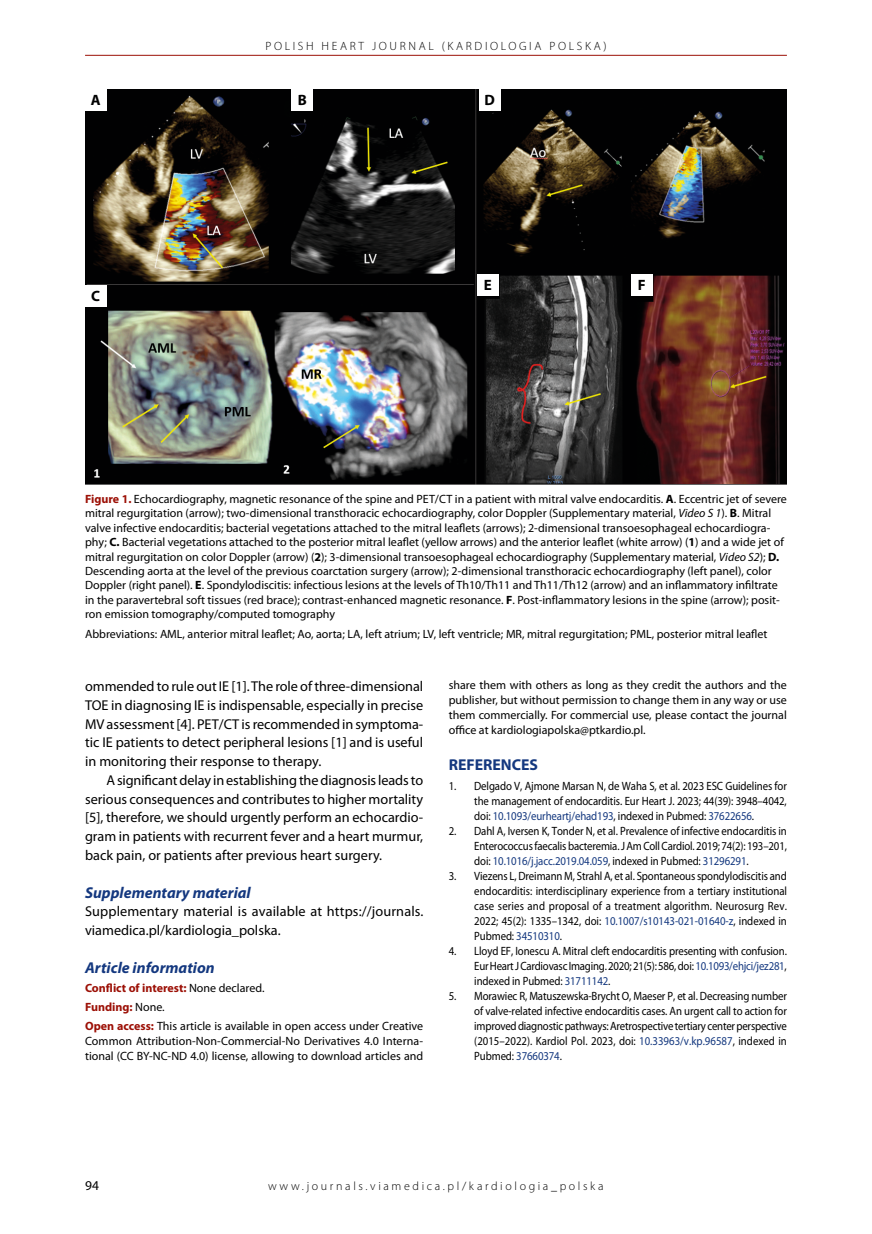
<style>
.page{position:relative;width:872px;height:1234px;background:#fff}
.page>*{position:absolute;margin:0;border:0;box-sizing:border-box;transform-origin:0 0}
.t1{font:italic 700 15.75px "Myriad Pro";color:#14387f}
.t2{font:700 15.75px "Myriad Pro";color:#14387f}
.t3{font:700 15px "Myriad Pro";color:#000}
.t4{font:14.25px/18.8px "Myriad Pro";color:#000;text-align:justify}
.t5{font:13.5px "Myriad Pro";color:#000}
.t6{font:12px/14.4px "Myriad Pro";color:#000}
.t7{font:12px/15px "Myriad Pro";color:#000;text-align:justify;scale:.9 1}
.t8{font:300 12px "Myriad Pro";letter-spacing:.22em;color:#000}
.s1{font-weight:700;color:#9c1006}
.s2{font-weight:700}
.s3{font-style:italic}
.s4{color:#14387f}
</style>
<div class="page">
<hr style="left:85px;top:55px;width:702px;height:1px;background:#9c1006">
<img style="left:85px;top:89px;width:702px;height:395px">
<div style="left:85px;top:89px;width:21px;height:22px;background:#fff"></div>
<div style="left:292px;top:89px;width:21px;height:22px;background:#fff"></div>
<div style="left:479px;top:89px;width:21px;height:22px;background:#fff"></div>
<div style="left:85px;top:285px;width:21px;height:21px;background:#fff"></div>
<div style="left:477px;top:274px;width:21px;height:22px;background:#fff"></div>
<div style="left:631px;top:274px;width:21px;height:22px;background:#fff"></div>
<p class="t8" style="left:265px;top:39px;width:343px">POLISH HEART JOURNAL (KARDIOLOGIA POLSKA)</p>
<p class="t3" style="left:91px;top:90px;width:11px">A</p>
<p class="t3" style="left:298px;top:90px;width:11px">B</p>
<p class="t3" style="left:484px;top:90px;width:12px">D</p>
<p class="t3" style="left:91px;top:286px;width:10px">C</p>
<p class="t3" style="left:484px;top:275px;width:10px">E</p>
<p class="t3" style="left:638px;top:275px;width:9px">F</p>
<p class="t6" style="left:85px;top:491px;width:703px"><span class="s1">Figure 1.</span> Echocardiography, magnetic resonance of the spine and PET/CT in a patient with mitral valve endocarditis. <span class="s2">A</span>. Eccentric jet of severe mitral regurgitation (arrow); two-dimensional transthoracic echocardiography, color Doppler (Supplementary material, <span class="s3">Video S 1</span>). <span class="s2">B</span>. Mitral valve infective endocarditis; bacterial vegetations attached to the mitral leaflets (arrows); 2-dimensional transoesophageal echocardiogra&shy;phy; <span class="s2">C.</span> Bacterial vegetations attached to the posterior mitral leaflet (yellow arrows) and the anterior leaflet (white arrow) (<span class="s2">1</span>) and a wide jet of mitral regurgitation on color Doppler (arrow) (<span class="s2">2</span>); 3-dimensional transoesophageal echocardiography (Supplementary material, <span class="s3">Video S2</span>); <span class="s2">D.<br></span>Descending aorta at the level of the previous coarctation surgery (arrow); 2-dimensional transthoracic echocardiography (left panel), color Doppler (right panel). <span class="s2">E</span>. Spondylodiscitis: infectious lesions at the levels of Th10/Th11 and Th11/Th12 (arrow) and an inflammatory infiltrate in the paravertebral soft tissues (red brace); contrast-enhanced magnetic resonance. <span class="s2">F</span>. Post-inflammatory lesions in the spine (arrow); posit&shy;ron emission tomography/computed tomography</p>
<p class="t6" style="left:85px;top:626px;width:684px">Abbreviations: AML, anterior mitral leaflet; Ao, aorta; LA, left atrium; LV, left ventricle; MR, mitral regurgitation; PML, posterior mitral leaflet</p>
<p class="t4" style="left:85px;top:676px;width:340px">ommended to rule out IE [1]. The role of three-dimensional TOE in diagnosing IE is indispensable, especially in precise MV assessment [4]. PET/CT is recommended in symptoma&shy;tic IE patients to detect peripheral lesions [1] and is useful in monitoring their response to therapy.</p>
<p class="t4" style="left:85px;top:770px;width:340px;text-indent:21px">A significant delay in establishing the diagnosis leads to serious consequences and contributes to higher mortality [5], therefore, we should urgently perform an echocardio&shy;gram in patients with recurrent fever and a heart murmur, back pain, or patients after previous heart surgery.</p>
<h1 class="t1" style="left:85px;top:881px;width:167px">Supplementary material</h1>
<p class="t4" style="left:85px;top:901px;width:340px">Supplementary material is available at https://journals. viamedica.pl/kardiologia_polska.</p>
<h1 class="t1" style="left:85px;top:956px;width:131px">Article information</h1>
<p class="t6" style="left:85px;top:977px;width:340px;line-height:19.2px"><span class="s1">Conflict of interest:</span> None declared.<br><span class="s1">Funding:</span> None.<br><span class="s1">Open access:</span> This article is available in open access under Creative</p>
<p class="t6" style="left:85px;top:1033px;width:340px;line-height:15px">Common Attribution-Non-Commercial-No Derivatives 4.0 Interna&shy;tional (CC BY-NC-ND 4.0) license, allowing to download articles and</p>
<p class="t6" style="left:449px;top:677px;width:340px;line-height:15px;text-align:justify">share them with others as long as they credit the authors and the publisher, but without permission to change them in any way or use them commercially. For commercial use, please contact the journal office at kardiologiapolska@ptkardio.pl.</p>
<h1 class="t2" style="left:449px;top:754px;width:91px">REFERENCES</h1>
<p class="t7" style="left:474px;top:777px;width:349px;text-indent:-26px">1. Delgado V, Ajmone Marsan N, de Waha S, et al. 2023 ESC Guidelines for the management of endocarditis. Eur Heart J. 2023; 44(39): 3948–4042, doi: <span class="s4">10.1093/eurheartj/ehad193</span>, indexed in Pubmed: <span class="s4">37622656</span>.</p>
<p class="t7" style="left:474px;top:822px;width:349px;text-indent:-26px">2. Dahl A, Iversen K, Tonder N, et al. Prevalence of infective endocarditis in Enterococcus faecalis bacteremia. J Am Coll Cardiol. 2019; 74(2): 193–201, doi: <span class="s4">10.1016/j.jacc.2019.04.059</span>, indexed in Pubmed: <span class="s4">31296291</span>.</p>
<p class="t7" style="left:474px;top:867px;width:349px;text-indent:-25px">3. Viezens L, Dreimann M, Strahl A, et al. Spontaneous spondylodiscitis and endocarditis: interdisciplinary experience from a tertiary institutional case series and proposal of a treatment algorithm. Neurosurg Rev.<br>2022; 45(2): 1335–1342, doi: <span class="s4">10.1007/s10143-021-01640-z</span>, indexed in Pubmed: <span class="s4">34510310</span>.</p>
<p class="t7" style="left:474px;top:942px;width:349px;text-indent:-25px">4. Lloyd EF, Ionescu A. Mitral cleft endocarditis presenting with confusion.<br>Eur Heart J Cardiovasc Imaging. 2020; 21(5): 586, doi: <span class="s4">10.1093/ehjci/jez281</span>, indexed in Pubmed: <span class="s4">31711142</span>.</p>
<p class="t7" style="left:474px;top:987px;width:349px;text-indent:-26px">5. Morawiec R, Matuszewska-Brycht O, Maeser P, et al. Decreasing number of valve-related infective endocarditis cases. An urgent call to action for improved diagnostic pathways: Aretrospective tertiary center perspective (2015–2022). Kardiol Pol. 2023, doi: <span class="s4">10.33963/v.kp.96587</span>, indexed in Pubmed: <span class="s4">37660374</span>.</p>
<p class="t5" style="left:85px;top:1176px;width:15px">94</p>
<p class="t8" style="left:268px;top:1178px;width:337px">www.journals.viamedica.pl/kardiologia_polska</p>
</div>
